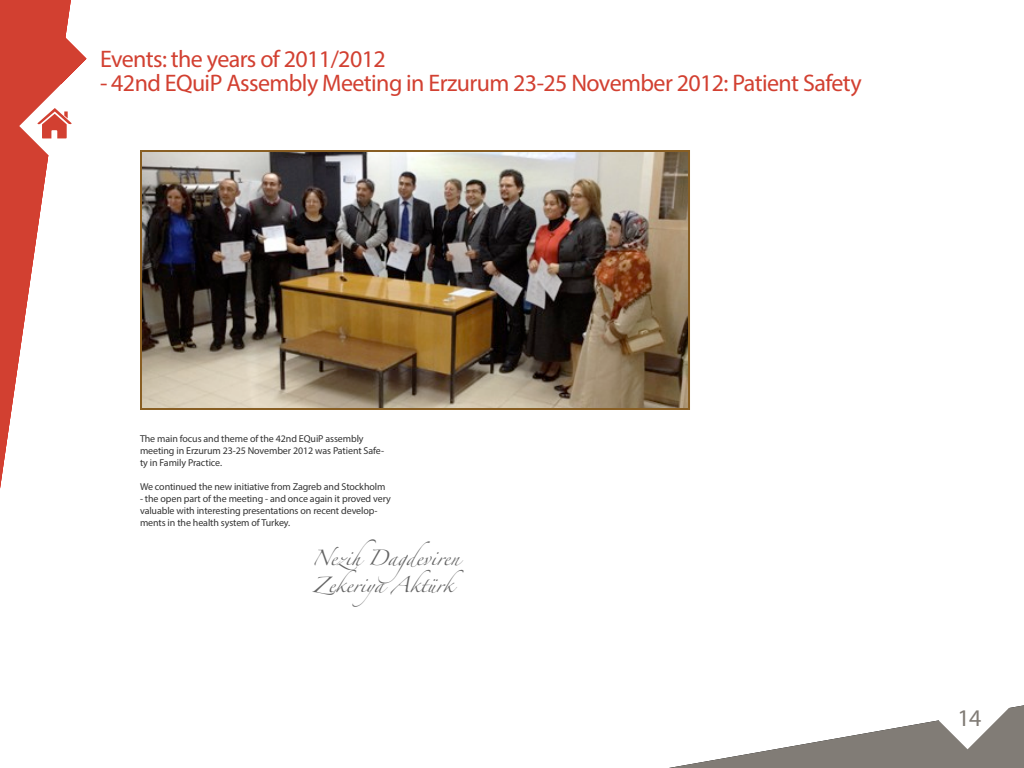
<style>
.page{position:relative;width:1024px;height:768px;background:#fff}
.page>*{position:absolute;margin:0;border:0;box-sizing:border-box;transform-origin:0 0}
.t1{font:24px "Myriad Pro";letter-spacing:-.025em;color:#d24031}
.t2{font:24px "Myriad Pro";color:#817c76}
.t3{font:14px/27px "Zapfino";color:#646464}
.t4{font:10px/12px "Myriad Pro";letter-spacing:-.01em;color:#333}
</style>
<div class="page">
<svg style="left:0;top:0;width:71px;height:489px"></svg>
<img style="left:143px;top:153px;width:544px;height:254px">
<div style="left:140px;top:150px;width:550px;height:260px;border:2px solid #885e23"></div>
<svg style="left:669px;top:705px;width:355px;height:63px"></svg>
<svg style="left:3px;top:17px;width:84px;height:138px"></svg>
<h1 class="t1" style="left:100px;top:44px;width:287px">Events: the years of 2011/2012</h1>
<h1 class="t1" style="left:100px;top:68px;width:763px">- 42nd EQuiP Assembly Meeting in Erzurum 23-25 November 2012: Patient Safety</h1>
<p class="t4" style="left:140px;top:432px;width:246px">The main focus and theme of the 42nd EQuiP assembly meeting in Erzurum 23-25 November 2012 was Patient Safe&shy;ty in Family Practice.</p>
<p class="t4" style="left:140px;top:480px;width:247px">We continued the new initiative from Zagreb and Stockholm</p>
<p class="t4" style="left:140px;top:492px;width:252px">- the open part of the meeting - and once again it proved very valuable with interesting presentations on recent develop&shy;ments in the health system of Turkey.</p>
<h2 class="t3" style="left:312px;top:546px;width:154px">NezihDagdeviren<br>Zekeriya Aktürk</h2>
<h1 class="t2" style="left:957px;top:703px;width:26px">14</h1>
</div>
